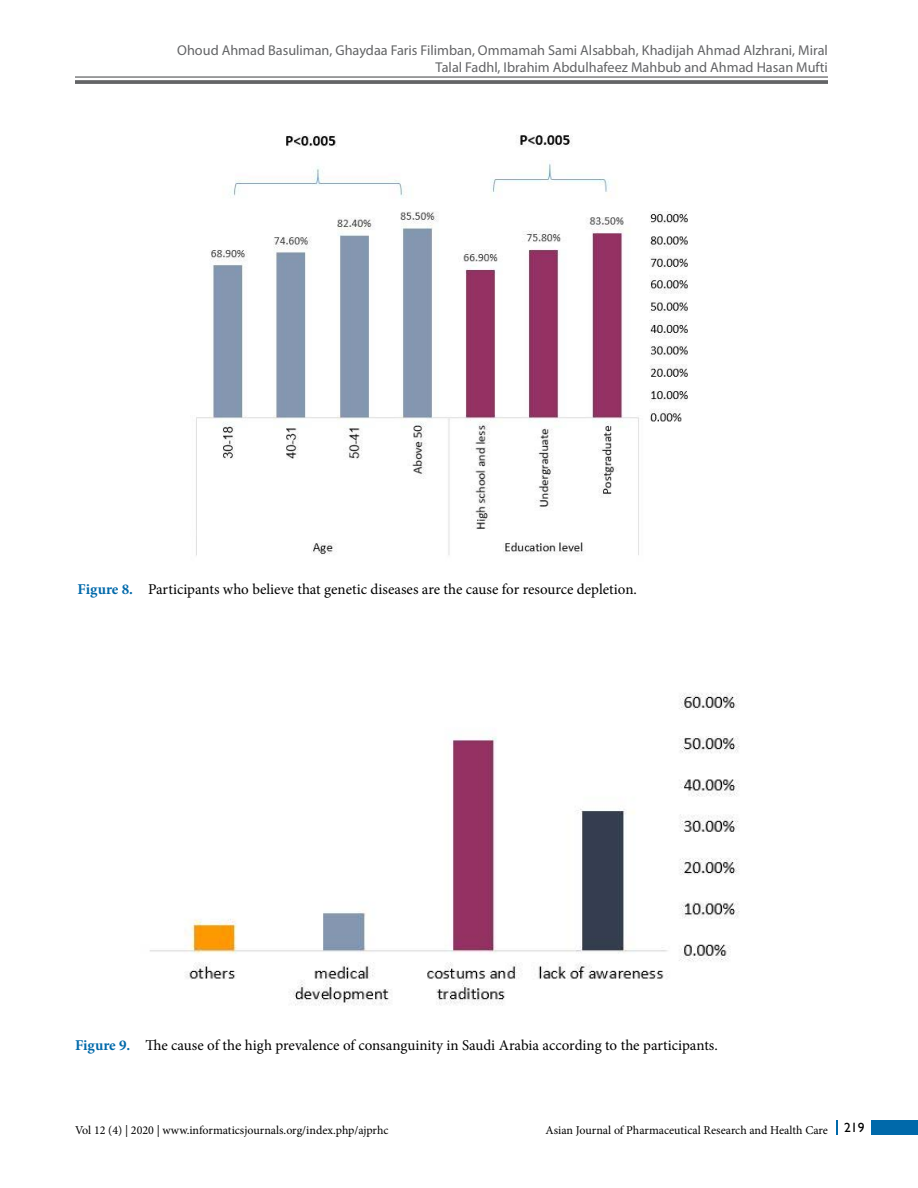
<style>
.page{position:relative;width:918px;height:1188px;background:#fff}
.page>*{position:absolute;margin:0;border:0;box-sizing:border-box;transform-origin:0 0}
.t1{font:15px "Minion Pro";color:#000}
.t2{font:14.25px/17.2px "Myriad Pro";color:#636466;text-align:right}
.t3{font:12px "Minion Pro";color:#000}
.s1{font-weight:700;color:#0069aa}
</style>
<div class="page">
<hr style="left:75px;top:76px;width:753px;height:2px;background:#636466">
<svg style="left:75px;top:80px;width:753px;height:4px;background:#6c6d6f"></svg>
<div style="left:872px;top:1120px;width:46px;height:15px;background:#0069aa"></div>
<svg style="left:836px;top:1120px;width:1px;height:15px"></svg>
<img style="left:196px;top:134px;width:492px;height:422px">
<img style="left:150px;top:693px;width:590px;height:313px">
<p class="t2" style="left:177px;top:41px;width:652px">Ohoud Ahmad Basuliman, Ghaydaa Faris Filimban, Ommamah Sami Alsabbah, Khadijah Ahmad Alzhrani, Miral<br>Talal Fadhl, Ibrahim Abdulhafeez Mahbub and Ahmad Hasan Mufti</p>
<p class="t1" style="left:78px;top:579px;width:561px"><span class="s1">Figure 8.</span> Participants who believe that genetic diseases are the cause for resource depletion.</p>
<p class="t1" style="left:75px;top:1035px;width:644px"><span class="s1">Figure 9.</span> The cause of the high prevalence of consanguinity in Saudi Arabia according to the participants.</p>
<p class="t3" style="left:75px;top:1122px;width:315px">Vol 12 (4) | 2020 | www.informaticsjournals.org/index.php/ajprhc</p>
<p class="t3" style="left:546px;top:1122px;width:320px">Asian Journal of Pharmaceutical Research and Health Care <sup>219</sup></p>
</div>
